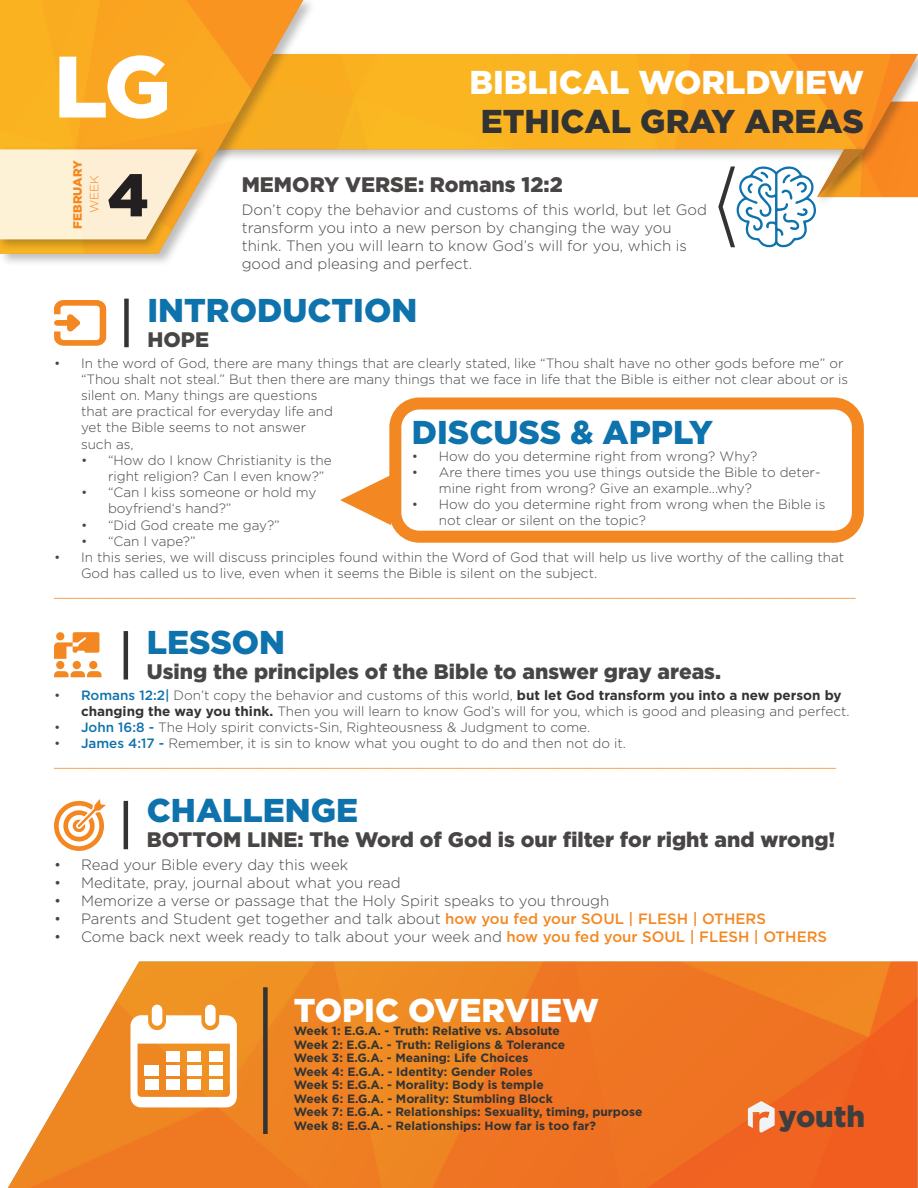
<style>
.page{position:relative;width:918px;height:1188px;background:#fff}
.page>*{position:absolute;margin:0;border:0;box-sizing:border-box;transform-origin:0 0}
.t1{font:900 87px "Gotham Pro";color:#fff}
.t2{font:900 60px "Gotham Pro";color:#231f20}
.t3{font:900 33px "Gotham Pro";color:#0e72ac}
.t4{font:900 33px "Gotham Pro";color:#fff}
.t5{font:900 33px "Gotham Pro";color:#323332}
.t6{font:900 29.7px "Gotham Pro";color:#3e3e3f}
.t7{font:900 21px "Gotham Pro";color:#484545}
.t8{font:300 16.5px "Gotham Pro";color:#f38822}
.t9{font:300 15px/18px "Gotham Pro";color:#484545}
.t10{font:300 13.5px/16.2px "Gotham Pro";color:#484545}
.t11{font:700 12px/13.5px "Gotham Pro";color:#323332}
.t12{font:900 12px "Gotham Pro";color:#f38822}
.t13{font:300 12px "Gotham Pro";color:#f38822}
.s1{font-weight:500;color:#0e72ac}
.s2{font-weight:700;color:#323332}
.s3{font-weight:500;color:#f38822}
</style>
<div class="page">
<div style="left:54px;top:50px;width:864px;height:112px;background:#231f20;opacity:.29"></div>
<img style="left:316px;top:54px;width:602px;height:95px">
<div style="left:0;top:0;width:316px;height:267px;background:#231f20;opacity:.29"></div>
<img style="left:0;top:0;width:303px;height:254px">
<img style="left:8px;top:962px;width:910px;height:226px">
<svg style="left:748px;top:1101px;width:27px;height:32px"></svg>
<hr style="left:124px;top:631px;width:4px;height:49px;background:#323332">
<svg style="left:54px;top:632px;width:46px;height:27px"></svg>
<svg style="left:54px;top:671px;width:48px;height:6px"></svg>
<div style="left:73px;top:661px;width:8px;height:8px;background:#f38822;border-radius:50%"></div>
<div style="left:56px;top:661px;width:8px;height:8px;background:#f38822;border-radius:50%"></div>
<div style="left:89px;top:661px;width:8px;height:8px;background:#f38822;border-radius:50%"></div>
<div style="left:56px;top:632px;width:8px;height:8px;background:#f38822;border-radius:50%"></div>
<svg style="left:54px;top:799px;width:52px;height:52px"></svg>
<hr style="left:124px;top:801px;width:4px;height:48px;background:#323332">
<div style="left:0;top:146px;width:208px;height:106px;background:#231f20;opacity:.37"></div>
<svg style="left:0;top:149px;width:197px;height:90px;background:#f9e7c6"></svg>
<svg style="left:718px;top:102px;width:200px;height:146px"></svg>
<div style="left:124px;top:299px;width:5px;height:48px;background:#323332"></div>
<svg style="left:54px;top:300px;width:52px;height:46px"></svg>
<svg style="left:130px;top:1005px;width:107px;height:102px"></svg>
<div style="left:166px;top:1051px;width:14px;height:10px;background:#fff"></div>
<div style="left:187px;top:1051px;width:14px;height:10px;background:#fff"></div>
<div style="left:209px;top:1051px;width:14px;height:10px;background:#fff"></div>
<div style="left:145px;top:1065px;width:14px;height:10px;background:#fff"></div>
<div style="left:166px;top:1065px;width:14px;height:10px;background:#fff"></div>
<div style="left:187px;top:1065px;width:14px;height:10px;background:#fff"></div>
<div style="left:209px;top:1065px;width:14px;height:10px;background:#fff"></div>
<div style="left:145px;top:1079px;width:14px;height:11px;background:#fff"></div>
<div style="left:166px;top:1079px;width:14px;height:11px;background:#fff"></div>
<div style="left:187px;top:1079px;width:14px;height:11px;background:#fff"></div>
<div style="left:209px;top:1079px;width:14px;height:11px;background:#fff"></div>
<div style="left:263px;top:987px;width:5px;height:147px;background:#323332"></div>
<div style="left:389px;top:398px;width:475px;height:145px;border:12px solid #f38822;border-radius:24px"></div>
<svg style="left:340px;top:475px;width:51px;height:50px"></svg>
<h1 class="t1" style="left:54px;top:36px;width:119px">LG</h1>
<p class="t12" style="left:71px;top:229px;width:70px;rotate:-90deg">FEBRUARY</p>
<p class="t13" style="left:88px;top:213px;width:39px;rotate:-90deg">WEEK</p>
<h2 class="t2" style="left:108px;top:160px;width:43px">4</h2>
<h3 class="t4" style="left:470px;top:63px;width:396px">BIBLICAL WORLDVIEW</h3>
<h3 class="t5" style="left:481px;top:102px;width:385px">ETHICAL GRAY AREAS</h3>
<h3 class="t7" style="left:242px;top:173px;width:323px">MEMORY VERSE: Romans 12:2</h3>
<p class="t9" style="left:242px;top:201px;width:467px">Don’t copy the behavior and customs of this world, but let God transform you into a new person by changing the way you think. Then you will learn to know God’s will for you, which is good and pleasing and perfect.</p>
<h3 class="t3" style="left:147px;top:291px;width:271px">INTRODUCTION</h3>
<h3 class="t7" style="left:147px;top:327px;width:63px">HOPE</h3>
<p class="t10" style="left:81px;top:355px;width:769px;text-indent:-27px">• In the word of God, there are many things that are clearly stated, like “Thou shalt have no other gods before me” or “Thou shalt not steal.” But then there are many things that we face in life that the Bible is either not clear about or is silent on. Many things are questions<br>that are practical for everyday life and<br>yet the Bible seems to not answer<br>such as,</p>
<p class="t10" style="left:108px;top:452px;width:225px;text-indent:-27px">• “How do I know Christianity is the right religion? Can I even know?”</p>
<p class="t10" style="left:108px;top:484px;width:210px;text-indent:-27px">• “Can I kiss someone or hold my boyfriend‘s hand?”</p>
<p class="t10" style="left:81px;top:517px;width:200px">• “Did God create me gay?”</p>
<p class="t10" style="left:81px;top:533px;width:116px">• “Can I vape?”</p>
<p class="t10" style="left:81px;top:549px;width:765px;text-indent:-27px">• In this series, we will discuss principles found within the Word of God that will help us live worthy of the calling that<br>God has called us to live, even when it seems the Bible is silent on the subject.</p>
<p class="t8" style="left:54px;top:581px;width:803px">_________________________________________________________________________________</p>
<h3 class="t3" style="left:147px;top:623px;width:140px">LESSON</h3>
<h3 class="t7" style="left:147px;top:659px;width:576px">Using the principles of the Bible to answer gray areas.</h3>
<p class="t10" style="left:81px;top:687px;width:770px;text-indent:-27px">• <span class="s1">Romans 12:2|</span> Don’t copy the behavior and customs of this world, <span class="s2">but let God transform you into a new person by changing the way you think.</span> Then you will learn to know God’s will for you, which is good and pleasing and perfect.</p>
<p class="t10" style="left:54px;top:719px;width:538px">• <span class="s1">John 16:8 -</span> The Holy spirit convicts-Sin, Righteousness &amp; Judgment to come.</p>
<p class="t10" style="left:54px;top:736px;width:573px">• <span class="s1">James 4:17 -</span> Remember, it is sin to know what you ought to do and then not do it.</p>
<p class="t8" style="left:54px;top:751px;width:784px">_______________________________________________________________________________</p>
<h3 class="t3" style="left:147px;top:791px;width:213px">CHALLENGE</h3>
<h3 class="t7" style="left:147px;top:828px;width:690px">BOTTOM LINE: The Word of God is our filter for right and wrong!</h3>
<p class="t9" style="left:54px;top:856px;width:296px">• Read your Bible every day this week</p>
<p class="t9" style="left:54px;top:874px;width:348px">• Meditate, pray, journal about what you read</p>
<p class="t9" style="left:54px;top:892px;width:557px">• Memorize a verse or passage that the Holy Spirit speaks to you through</p>
<p class="t9" style="left:54px;top:910px;width:713px">• Parents and Student get together and talk about <span class="s3">how you fed your SOUL | FLESH | OTHERS</span></p>
<p class="t9" style="left:54px;top:928px;width:775px">• Come back next week ready to talk about your week and <span class="s3">how you fed your SOUL | FLESH | OTHERS</span></p>
<h3 class="t3" style="left:412px;top:414px;width:303px">DISCUSS &amp; APPLY</h3>
<p class="t10" style="left:412px;top:448px;width:347px">• How do you determine right from wrong? Why?</p>
<p class="t10" style="left:439px;top:464px;width:383px;text-indent:-27px">• Are there times you use things outside the Bible to deter&shy;mine right from wrong? Give an example...why?</p>
<p class="t10" style="left:439px;top:496px;width:388px;text-indent:-27px">• How do you determine right from wrong when the Bible is not clear or silent on the topic?</p>
<h3 class="t4" style="left:294px;top:991px;width:307px">TOPIC OVERVIEW</h3>
<p class="t11" style="left:294px;top:1024px;width:350px">Week 1: E.G.A. - Truth: Relative vs. Absolute<br>Week 2: E.G.A. - Truth: Religions &amp; Tolerance<br>Week 3: E.G.A. - Meaning: Life Choices<br>Week 4: E.G.A. - Identity: Gender Roles<br>Week 5: E.G.A. - Morality: Body is temple<br>Week 6: E.G.A. - Morality: Stumbling Block<br>Week 7: E.G.A. - Relationships: Sexuality, timing, purpose Week 8: E.G.A. - Relationships: How far is too far?</p>
<h3 class="t6" style="left:778px;top:1099px;width:88px">youth</h3>
</div>
